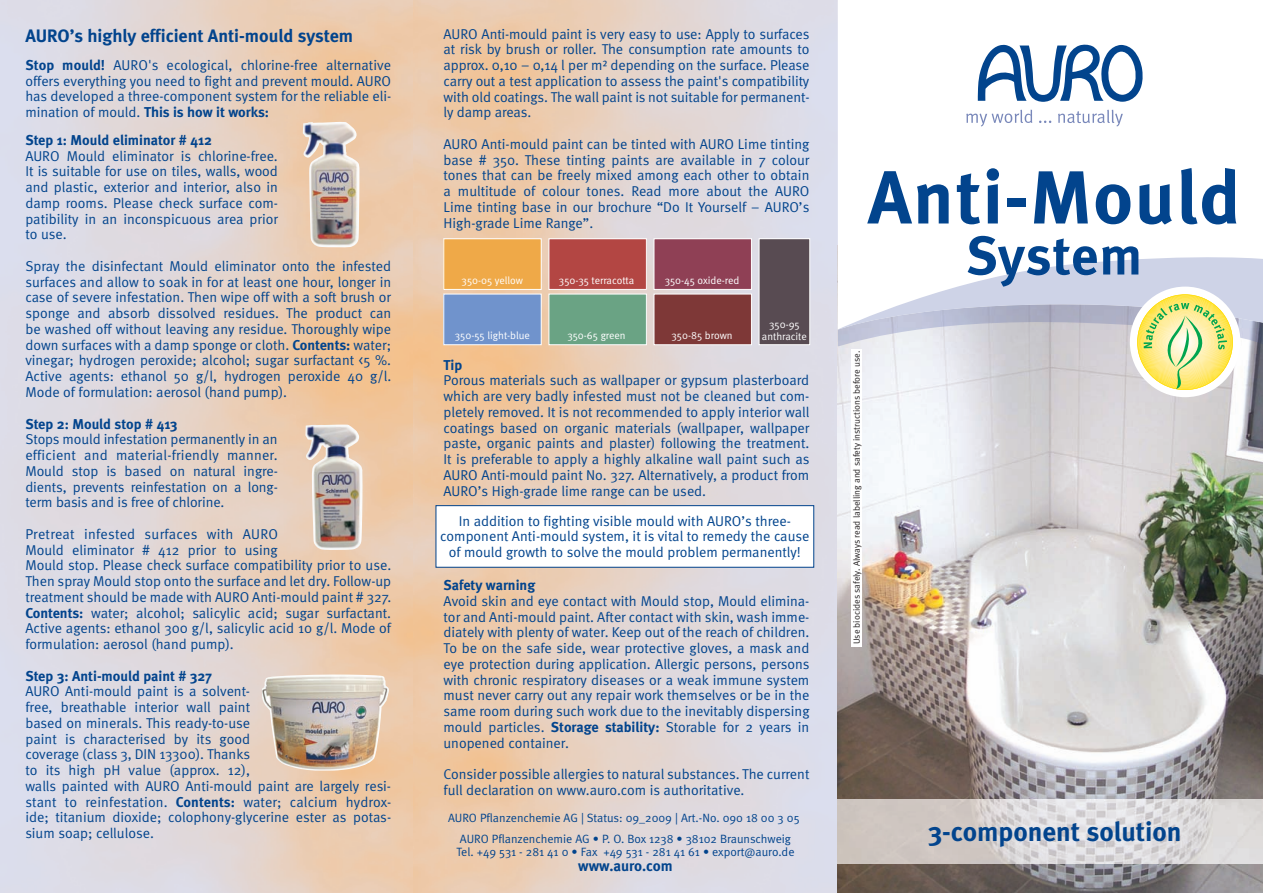
<style>
.page{position:relative;width:1263px;height:893px;background:#fff}
.page>*{position:absolute;margin:0;border:0;box-sizing:border-box;transform-origin:0 0}
.t1{font:700 75px "Meta";letter-spacing:.02em;color:#02448d}
.t2{font:700 54px "Meta";letter-spacing:.01em;color:#02448d}
.t3{font:700 27px "Meta";color:#02448d}
.t4{font:700 18px "Meta";color:#02448d}
.t5{font:700 15px "Meta";color:#02448d}
.t6{font:14.25px/15.8px "Meta Normal";color:#02448d;text-align:justify}
.t7{font:700 14.25px/27.8px "Meta";color:#02448d}
.t8{font:12px/13.5px "Meta Normal";color:#02448d}
.t9{font:10.5px/12px "Meta Normal";color:#fff;text-align:center}
.t10{font:9px "Meta Normal";color:#231f20}
.s1{font-family:"Meta";font-weight:700}
.s2{font-family:"Meta Normal";font-weight:400}
</style>
<div class="page">
<img style="left:0;top:0;width:837px;height:893px">
<img style="left:837px;top:348px;width:426px;height:545px">
<svg style="left:977px;top:45px;width:165px;height:57px"></svg>
<svg style="left:966px;top:110px;width:66px;height:16px"></svg>
<svg style="left:1039px;top:121px;width:12px;height:2px"></svg>
<svg style="left:1058px;top:110px;width:64px;height:16px"></svg>
<img style="left:837px;top:799px;width:426px;height:64px">
<div style="left:1129px;top:286px;width:111px;height:111px;background:#fff;border-radius:50%"></div>
<svg style="left:838px;top:257px;width:425px;height:133px"></svg>
<div style="left:436px;top:506px;width:377px;height:61px;background:#fff"></div>
<div style="left:435px;top:505px;width:379px;height:62px;border:1px solid #02448d"></div>
<div style="left:851px;top:349px;width:11px;height:297px;background:#fff"></div>
<div style="left:444px;top:239px;width:97px;height:50px;background:#efa948"></div>
<div style="left:443px;top:238px;width:98px;height:51px;border:1px solid #fff"></div>
<div style="left:549px;top:239px;width:97px;height:50px;background:#b34643"></div>
<div style="left:549px;top:238px;width:97px;height:51px;border:1px solid #fff"></div>
<div style="left:654px;top:239px;width:97px;height:50px;background:#8f4055"></div>
<div style="left:654px;top:238px;width:97px;height:51px;border:1px solid #fff"></div>
<div style="left:759px;top:239px;width:50px;height:105px;background:#584b52"></div>
<div style="left:759px;top:238px;width:51px;height:107px;border:1px solid #fff"></div>
<div style="left:444px;top:294px;width:97px;height:50px;background:#7093cc"></div>
<div style="left:443px;top:294px;width:98px;height:51px;border:1px solid #fff"></div>
<div style="left:549px;top:294px;width:97px;height:50px;background:#6aa384"></div>
<div style="left:549px;top:294px;width:97px;height:51px;border:1px solid #fff"></div>
<div style="left:654px;top:294px;width:97px;height:50px;background:#7e3837"></div>
<div style="left:654px;top:294px;width:97px;height:51px;border:1px solid #fff"></div>
<img style="left:303px;top:122px;width:56px;height:125px">
<img style="left:305px;top:424px;width:57px;height:126px">
<img style="left:262px;top:674px;width:127px;height:96px">
<p class="t4" style="left:25px;top:29px;width:329px">AURO’s highly efficient Anti-mould system</p>
<p class="t6" style="left:25px;top:58px;width:367px"><span class="s1">Stop mould!</span> AURO's ecological, chlorine-free alternative offers everything you need to fight and prevent mould. AURO has developed a three-component system for the reliable eli-</p>
<p class="t7" style="left:25px;top:99px;width:245px"><span class="s2">mination of mould.</span> This is how it works:<br>Step 1: Mould eliminator # 412</p>
<p class="t6" style="left:25px;top:149px;width:254px">AURO Mould eliminator is chlorine-free.<br>It is suitable for use on tiles, walls, wood and plastic, exterior and interior, also in damp rooms. Please check surface com&shy;patibility in an inconspicuous area prior to use.</p>
<p class="t6" style="left:25px;top:259px;width:367px">Spray the disinfectant Mould eliminator onto the infested surfaces and allow to soak in for at least one hour, longer in case of severe infestation. Then wipe off with a soft brush or sponge and absorb dissolved residues. The product can be washed off without leaving any residue. Thoroughly wipe down surfaces with a damp sponge or cloth. <span class="s1">Contents:</span> water; vinegar; hydrogen peroxide; alcohol; sugar surfactant &lt;5 %.<br>Active agents: ethanol 50 g/l, hydrogen peroxide 40 g/l.<br>Mode of formulation: aerosol (hand pump).</p>
<p class="t7" style="left:25px;top:411px;width:154px">Step 2: Mould stop # 413</p>
<p class="t6" style="left:25px;top:432px;width:254px">Stops mould infestation permanently in an efficient and material-friendly manner.<br>Mould stop is based on natural ingre&shy;dients, prevents reinfestation on a long&shy;term basis and is free of chlorine.</p>
<p class="t6" style="left:25px;top:527px;width:367px;text-align:left">Pretreat infested surfaces with AURO<br>Mould eliminator # 412 prior to using<br>Mould stop. Please check surface compatibility prior to use.<br>Then spray Mould stop onto the surface and let dry. Follow-up treatment should be made with AURO Anti-mould paint # 327.<br><span class="s1">Contents:</span> water; alcohol; salicylic acid; sugar surfactant.<br>Active agents: ethanol 300 g/l, salicylic acid 10 g/l. Mode of formulation: aerosol (hand pump).</p>
<p class="t7" style="left:25px;top:663px;width:188px">Step 3: Anti-mould paint # 327</p>
<p class="t6" style="left:25px;top:684px;width:367px;text-align:left">AURO Anti-mould paint is a solvent-<br>free, breathable interior wall paint<br>based on minerals. This ready-to-use<br>paint is characterised by its good<br>coverage (class 3, DIN 13300). Thanks<br>to its high pH value (approx. 12),<br>walls painted with AURO Anti-mould paint are largely resi&shy;stant to reinfestation. <span class="s1">Contents:</span> water; calcium hydrox&shy;ide; titanium dioxide; colophony-glycerine ester as potas&shy;sium soap; cellulose.</p>
<p class="t6" style="left:443px;top:27px;width:367px">AURO Anti-mould paint is very easy to use: Apply to surfaces at risk by brush or roller. The consumption rate amounts to approx. 0,10 – 0,14 l per m² depending on the surface. Please carry out a test application to assess the paint's compatibility with old coatings. The wall paint is not suitable for permanent&shy;ly damp areas.</p>
<p class="t6" style="left:443px;top:137px;width:367px">AURO Anti-mould paint can be tinted with AURO Lime tinting base # 350. These tinting paints are available in 7 colour tones that can be freely mixed among each other to obtain a multitude of colour tones. Read more about the AURO Lime tinting base in our brochure “Do It Yourself – AURO’s High-grade Lime Range”.</p>
<p class="t9" style="left:461px;top:275px;width:63px">350-05 yellow</p>
<p class="t9" style="left:559px;top:275px;width:77px">350-35 terracotta</p>
<p class="t9" style="left:665px;top:275px;width:76px">350-45 oxide-red</p>
<p class="t9" style="left:455px;top:330px;width:76px">350-55 light-blue</p>
<p class="t9" style="left:567px;top:330px;width:60px">350-65 green</p>
<p class="t9" style="left:671px;top:330px;width:63px">350-85 brown</p>
<p class="t9" style="left:762px;top:319px;width:46px">350-95 anthracite</p>
<p class="t7" style="left:443px;top:352px;width:20px">Tip</p>
<p class="t6" style="left:443px;top:373px;width:367px">Porous materials such as wallpaper or gypsum plasterboard which are very badly infested must not be cleaned but com&shy;pletely removed. It is not recommended to apply interior wall coatings based on organic materials (wallpaper, wallpaper paste, organic paints and plaster) following the treatment.<br>It is preferable to apply a highly alkaline wall paint such as AURO Anti-mould paint No. 327. Alternatively, a product from AURO’s High-grade lime range can be used.</p>
<p class="t6" style="left:440px;top:514px;width:371px;text-align:center">In addition to fighting visible mould with AURO’s three&shy;component Anti-mould system, it is vital to remedy the cause of mould growth to solve the mould problem permanently!</p>
<p class="t7" style="left:443px;top:572px;width:93px">Safety warning</p>
<p class="t6" style="left:443px;top:594px;width:367px">Avoid skin and eye contact with Mould stop, Mould elimina&shy;tor and Anti-mould paint. After contact with skin, wash imme&shy;diately with plenty of water. Keep out of the reach of children.<br>To be on the safe side, wear protective gloves, a mask and eye protection during application. Allergic persons, persons with chronic respiratory diseases or a weak immune system must never carry out any repair work themselves or be in the same room during such work due to the inevitably dispersing mould particles. <span class="s1">Storage stability:</span> Storable for 2 years in unopened container.</p>
<p class="t6" style="left:443px;top:767px;width:367px">Consider possible allergies to natural substances. The current full declaration on www.auro.com is authoritative.</p>
<p class="t8" style="left:448px;top:812px;width:353px">AURO Pflanzenchemie AG | Status: 09_2009 | Art.-No. 090 18 00 3 05</p>
<p class="t8" style="left:456px;top:833px;width:339px">AURO Pflanzenchemie AG • P. O. Box 1238 • 38102 Braunschweig<br>Tel. +49 531 - 281 41 0 • Fax +49 531 - 281 41 61 • export@auro.de</p>
<p class="t5" style="left:578px;top:860px;width:96px">www.auro.com</p>
<h1 class="t1" style="left:868px;top:168px;width:374px">Anti-Mould</h1>
<h2 class="t2" style="left:966px;top:234px;width:178px">System</h2>
<p class="t10" style="left:853px;top:644px;width:295px;rotate:-90deg">Use biocides safely. Always read labelling and safety instructions before use.</p>
<h3 class="t3" style="left:927px;top:821px;width:255px">3-component solution</h3>
</div>
